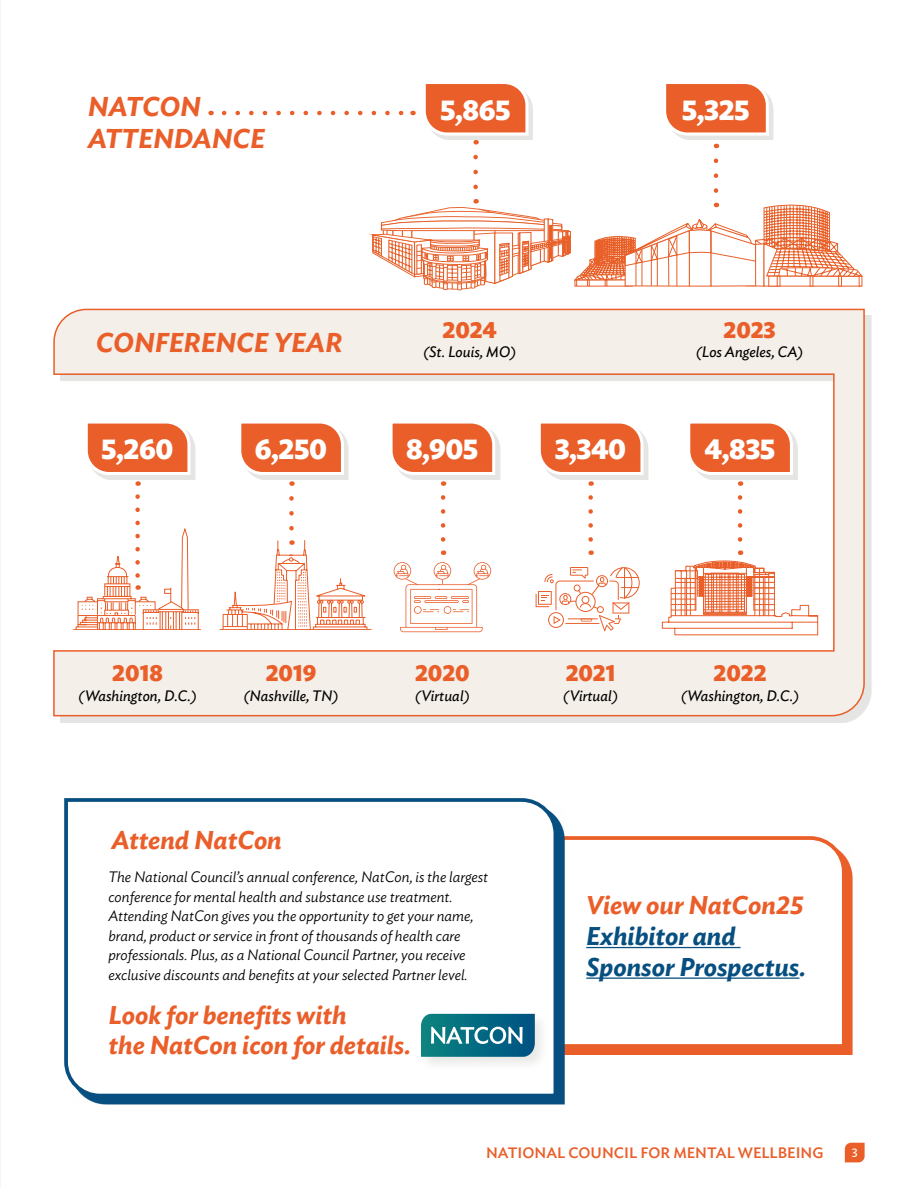
<style>
.page{position:relative;width:918px;height:1188px;background:#fff}
.page>*{position:absolute;margin:0;border:0;box-sizing:border-box;transform-origin:0 0}
.t1{font:700 28.35px "Ideal Sans";letter-spacing:-.015em;color:#fff}
.t2{font:italic 600 27px/32.4px "Ideal Sans";color:#ea5e29}
.t3{font:italic 600 25.5px/30.6px "Ideal Sans";color:#ea5e29}
.t4{font:italic 600 25.5px/30.6px "Ideal Sans";color:#064f80}
.t5{font:700 22.95px "Ideal Sans";color:#ea5e29}
.t6{font:italic 300 15px/19.5px "Ideal Sans";color:#000}
.t7{font:italic 15px "Ideal Sans";color:#000}
.t8{font:500 15px "Ideal Sans";color:#ea5e29}
.t9{font:12.75px "Ideal Sans";color:#fff}
</style>
<div class="page">
<hr style="left:0;top:0;width:1px;height:1188px;background:#f7f5ef">
<div style="left:526px;top:843px;width:327px;height:212px;background:#ea5e29"></div>
<svg style="left:564px;top:834px;width:284px;height:216px;background:#fcf3f0"></svg>
<hr style="left:586px;top:947px;width:155px;height:1px;background:#064f80">
<hr style="left:586px;top:978px;width:213px;height:1px;background:#064f80">
<div style="left:71px;top:805px;width:493px;height:299px;background:#064f80"></div>
<div style="left:64px;top:798px;width:495px;height:301px;background:#fff"></div>
<div style="left:419px;top:1012px;width:131px;height:60px;background:#a9aba4;opacity:.25"></div>
<svg style="left:421px;top:1014px;width:114px;height:43px"></svg>
<svg style="left:224px;top:111px;width:180px;height:4px"></svg>
<div style="left:60px;top:315px;width:812px;height:408px;background:#e5e5e3"></div>
<svg style="left:53px;top:308px;width:813px;height:409px"></svg>
<svg style="left:394px;top:562px;width:97px;height:70px;background:#fbe9e2"></svg>
<svg style="left:536px;top:567px;width:104px;height:64px;background:#fbe6de"></svg>
<svg style="left:588px;top:497px;width:5px;height:58px"></svg>
<div style="left:542px;top:425px;width:106px;height:55px;background:#a9aba4;opacity:.3"></div>
<svg style="left:536px;top:419px;width:109px;height:67px;background:#ef9674"></svg>
<svg style="left:738px;top:497px;width:4px;height:58px"></svg>
<div style="left:692px;top:425px;width:106px;height:55px;background:#a9aba4;opacity:.3"></div>
<svg style="left:686px;top:419px;width:108px;height:67px;background:#ef9573"></svg>
<div style="left:668px;top:85px;width:106px;height:55px;background:#a9aba4;opacity:.3"></div>
<svg style="left:666px;top:84px;width:104px;height:53px;background:#ec764a"></svg>
<div style="left:427px;top:85px;width:106px;height:55px;background:#a9aba4;opacity:.3"></div>
<svg style="left:425px;top:84px;width:105px;height:61px"></svg>
<svg style="left:441px;top:497px;width:4px;height:58px"></svg>
<div style="left:394px;top:425px;width:106px;height:55px;background:#a9aba4;opacity:.3"></div>
<svg style="left:388px;top:419px;width:109px;height:67px;background:#ef9674"></svg>
<svg style="left:220px;top:498px;width:152px;height:132px;background:#fcefea"></svg>
<div style="left:243px;top:425px;width:106px;height:55px;background:#a9aba4;opacity:.3"></div>
<svg style="left:237px;top:419px;width:109px;height:67px;background:#ef9674"></svg>
<div style="left:89px;top:425px;width:106px;height:55px;background:#a9aba4;opacity:.3"></div>
<svg style="left:83px;top:419px;width:109px;height:67px;background:#ef9674"></svg>
<svg style="left:73px;top:497px;width:128px;height:133px;background:#fcece6"></svg>
<svg style="left:372px;top:157px;width:491px;height:133px"></svg>
<svg style="left:662px;top:561px;width:156px;height:74px;background:#f9d7ca"></svg>
<hr style="left:705px;top:574px;width:1px;height:38px;background:#e95e29">
<hr style="left:708px;top:574px;width:1px;height:36px;background:#e95e29">
<hr style="left:741px;top:574px;width:1px;height:36px;background:#e95e29">
<hr style="left:711px;top:573px;width:1px;height:39px;background:#e95e29">
<hr style="left:713px;top:574px;width:1px;height:38px;background:#e95e29">
<hr style="left:716px;top:574px;width:1px;height:36px;background:#e95e29">
<hr style="left:725px;top:574px;width:1px;height:36px;background:#e95e29">
<hr style="left:733px;top:574px;width:1px;height:36px;background:#e95e29">
<hr style="left:720px;top:574px;width:1px;height:38px;background:#e95e29">
<hr style="left:722px;top:574px;width:1px;height:38px;background:#e95e29">
<hr style="left:728px;top:574px;width:1px;height:38px;background:#e95e29">
<hr style="left:738px;top:573px;width:1px;height:39px;background:#e95e29">
<hr style="left:736px;top:574px;width:1px;height:38px;background:#e95e29">
<hr style="left:730px;top:574px;width:1px;height:38px;background:#e95e29">
<hr style="left:744px;top:574px;width:1px;height:38px;background:#e95e29">
<hr style="left:703px;top:577px;width:43px;height:1px;background:#e95e29">
<hr style="left:698px;top:579px;width:54px;height:1px;background:#e95e29">
<hr style="left:698px;top:582px;width:54px;height:1px;background:#e95e29">
<hr style="left:698px;top:585px;width:54px;height:1px;background:#e95e29">
<hr style="left:698px;top:587px;width:54px;height:1px;background:#e95e29">
<hr style="left:698px;top:590px;width:54px;height:1px;background:#e95e29">
<hr style="left:698px;top:593px;width:54px;height:1px;background:#e95e29">
<hr style="left:703px;top:596px;width:43px;height:1px;background:#e95e29">
<hr style="left:705px;top:598px;width:40px;height:1px;background:#e95e29">
<hr style="left:705px;top:601px;width:40px;height:1px;background:#e95e29">
<hr style="left:705px;top:604px;width:40px;height:1px;background:#e95e29">
<hr style="left:705px;top:607px;width:40px;height:1px;background:#e95e29">
<hr style="left:705px;top:609px;width:40px;height:1px;background:#e95e29">
<svg style="left:845px;top:1143px;width:20px;height:19px"></svg>
<h2 class="t2" style="left:88px;top:88px;width:179px">NATCON<br>ATTENDANCE</h2>
<h2 class="t2" style="left:96px;top:324px;width:248px">CONFERENCE YEAR</h2>
<h1 class="t1" style="left:440px;top:87px;width:72px">5,865</h1>
<h1 class="t1" style="left:682px;top:87px;width:69px">5,325</h1>
<h3 class="t5" style="left:443px;top:311px;width:56px">2024</h3>
<p class="t7" style="left:423px;top:341px;width:95px">(St. Louis, MO)</p>
<h3 class="t5" style="left:723px;top:311px;width:54px">2023</h3>
<p class="t7" style="left:696px;top:341px;width:109px">(Los Angeles, CA)</p>
<h1 class="t1" style="left:101px;top:426px;width:74px">5,260</h1>
<h1 class="t1" style="left:255px;top:426px;width:74px">6,250</h1>
<h1 class="t1" style="left:406px;top:426px;width:74px">8,905</h1>
<h1 class="t1" style="left:555px;top:426px;width:73px">3,340</h1>
<h1 class="t1" style="left:705px;top:426px;width:72px">4,835</h1>
<h3 class="t5" style="left:112px;top:655px;width:52px">2018</h3>
<p class="t7" style="left:78px;top:684px;width:120px">(Washington, D.C.)</p>
<h3 class="t5" style="left:266px;top:655px;width:52px">2019</h3>
<p class="t7" style="left:243px;top:684px;width:97px">(Nashville, TN)</p>
<h3 class="t3" style="left:112px;top:823px;width:172px">Attend NatCon</h3>
<h3 class="t5" style="left:415px;top:655px;width:56px">2020</h3>
<p class="t7" style="left:415px;top:684px;width:57px">(Virtual)</p>
<p class="t6" style="left:108px;top:866px;width:381px">The National Council’s annual conference, NatCon, is the largest conference for mental health and substance use treatment.<br>Attending NatCon gives you the opportunity to get your name, brand, product or service in front of thousands of health care professionals. Plus, as a National Council Partner, you receive exclusive discounts and benefits at your selected Partner level.</p>
<h3 class="t3" style="left:108px;top:998px;width:304px">Look for benefits with<br>the NatCon icon for details.</h3>
<h3 class="t5" style="left:566px;top:655px;width:51px">2021</h3>
<p class="t7" style="left:563px;top:684px;width:57px">(Virtual)</p>
<h3 class="t5" style="left:714px;top:655px;width:55px">2022</h3>
<p class="t7" style="left:681px;top:684px;width:120px">(Washington, D.C.)</p>
<h3 class="t3" style="left:586px;top:888px;width:219px">View our NatCon25</h3>
<h3 class="t4" style="left:586px;top:919px;width:221px">Exhibitor and<br>Sponsor Prospectus.</h3>
<p class="t8" style="left:486px;top:1141px;width:339px">NATIONAL COUNCIL FOR MENTAL WELLBEING</p>
<p class="t9" style="left:852px;top:1141px;width:8px">3</p>
</div>
